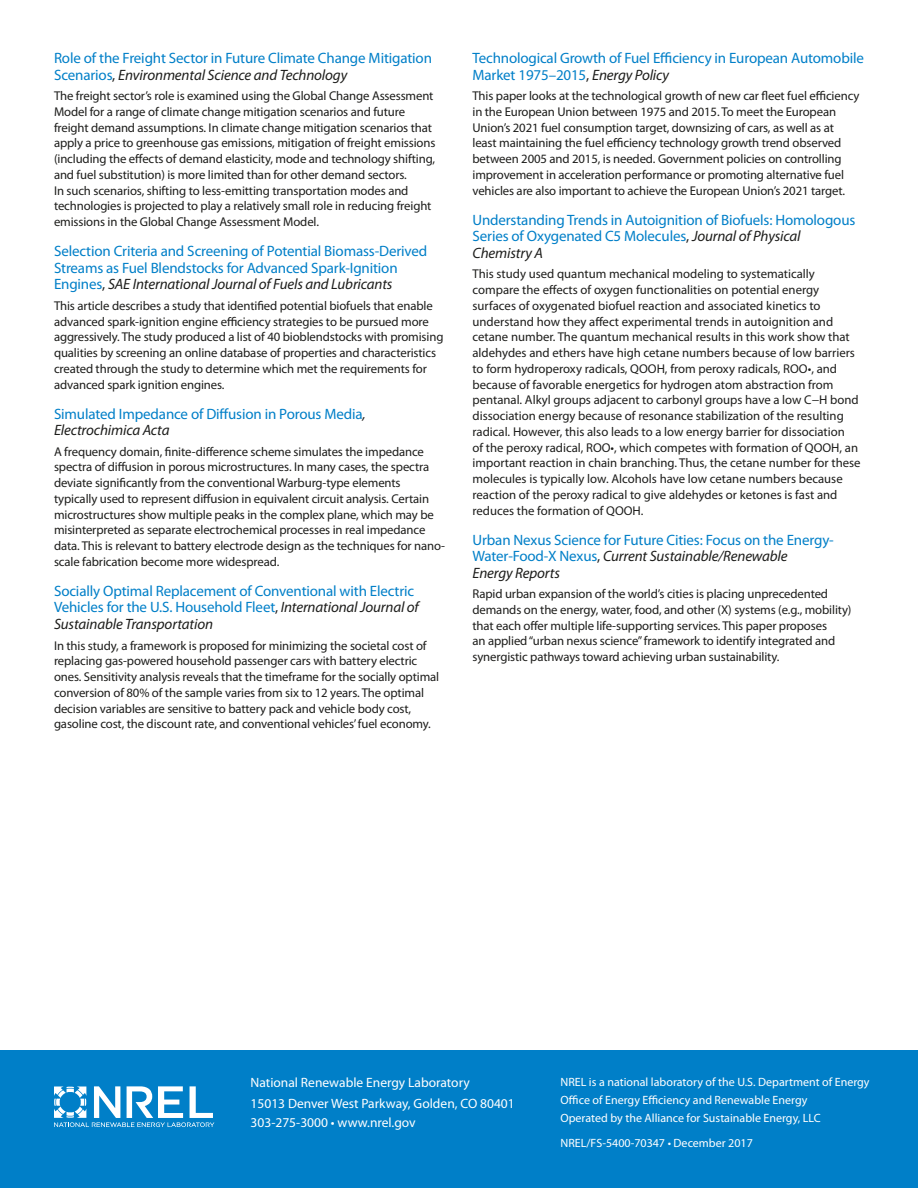
<style>
.page{position:relative;width:918px;height:1188px;background:#fff}
.page>*{position:absolute;margin:0;border:0;box-sizing:border-box;transform-origin:0 0}
.journal-title{font:15px/16.5px "Myriad Pro";letter-spacing:-.01em;color:#007fc8}
.boilerplate{font:13.5px/19.5px "Myriad Pro";color:#fff}
.body{font:12.75px/15.8px "Myriad Pro";letter-spacing:-.01em;color:#1d1d1b}
.boilerplate-2{font:12px/18px "Myriad Pro";color:#fff}
.s1{color:#1d1d1b}
.s2{font-style:italic;color:#1d1d1b}
</style>
<div class="page">
<div style="left:0;top:1051px;width:918px;height:137px;background:#007fc8"></div>
<svg style="left:54px;top:1086px;width:160px;height:41px"></svg>
<p class="journal-title" style="left:54px;top:50px;width:380px">Role of the Freight Sector in Future Climate Change Mitigation<br>Scenarios<span class="s1">,</span> <span class="s2">Environmental Science and Technology</span></p>
<p class="body" style="left:54px;top:88px;width:383px">The freight sector’s role is examined using the Global Change Assessment Model for a range of climate change mitigation scenarios and future freight demand assumptions. In climate change mitigation scenarios that apply a price to greenhouse gas emissions, mitigation of freight emissions (including the effects of demand elasticity, mode and technology shifting, and fuel substitution) is more limited than for other demand sectors.<br>In such scenarios, shifting to less-emitting transportation modes and technologies is projected to play a relatively small role in reducing freight emissions in the Global Change Assessment Model.</p>
<p class="journal-title" style="left:54px;top:243px;width:375px">Selection Criteria and Screening of Potential Biomass-Derived<br>Streams as Fuel Blendstocks for Advanced Spark-Ignition<br>Engines<span class="s1">,</span> <span class="s2">SAE International Journal of Fuels and Lubricants</span></p>
<p class="body" style="left:54px;top:297px;width:391px">This article describes a study that identified potential biofuels that enable advanced spark-ignition engine efficiency strategies to be pursued more aggressively. The study produced a list of 40 bioblendstocks with promising qualities by screening an online database of properties and characteristics created through the study to determine which met the requirements for advanced spark ignition engines.</p>
<p class="journal-title" style="left:54px;top:405px;width:313px">Simulated Impedance of Diffusion in Porous Media<span class="s2">,<br>Electrochimica Acta</span></p>
<p class="body" style="left:54px;top:443px;width:393px">A frequency domain, finite-difference scheme simulates the impedance spectra of diffusion in porous microstructures. In many cases, the spectra deviate significantly from the conventional Warburg-type elements typically used to represent diffusion in equivalent circuit analysis. Certain microstructures show multiple peaks in the complex plane, which may be misinterpreted as separate electrochemical processes in real impedance data. This is relevant to battery electrode design as the techniques for nano&shy;scale fabrication become more widespread.</p>
<p class="journal-title" style="left:54px;top:582px;width:366px">Socially Optimal Replacement of Conventional with Electric<br>Vehicles for the U.S. Household Fleet<span class="s1">,</span> <span class="s2">International Journal of<br>Sustainable Transportation</span></p>
<p class="body" style="left:54px;top:637px;width:387px">In this study, a framework is proposed for minimizing the societal cost of replacing gas-powered household passenger cars with battery electric ones. Sensitivity analysis reveals that the timeframe for the socially optimal conversion of 80% of the sample varies from six to 12 years. The optimal decision variables are sensitive to battery pack and vehicle body cost, gasoline cost, the discount rate, and conventional vehicles’ fuel economy.</p>
<p class="journal-title" style="left:472px;top:50px;width:393px">Technological Growth of Fuel Efficiency in European Automobile<br>Market 1975–2015<span class="s1">,</span> <span class="s2">Energy Policy</span></p>
<p class="body" style="left:472px;top:88px;width:389px">This paper looks at the technological growth of new car fleet fuel efficiency in the European Union between 1975 and 2015. To meet the European Union’s 2021 fuel consumption target, downsizing of cars, as well as at least maintaining the fuel efficiency technology growth trend observed between 2005 and 2015, is needed. Government policies on controlling improvement in acceleration performance or promoting alternative fuel vehicles are also important to achieve the European Union’s 2021 target.</p>
<p class="journal-title" style="left:472px;top:211px;width:384px">Understanding Trends in Autoignition of Biofuels: Homologous<br>Series of Oxygenated C5 Molecules<span class="s1">,</span> <span class="s2">Journal of Physical<br>Chemistry A</span></p>
<p class="body" style="left:472px;top:266px;width:390px">This study used quantum mechanical modeling to systematically compare the effects of oxygen functionalities on potential energy surfaces of oxygenated biofuel reaction and associated kinetics to understand how they affect experimental trends in autoignition and cetane number. The quantum mechanical results in this work show that aldehydes and ethers have high cetane numbers because of low barriers to form hydroperoxy radicals, QOOH, from peroxy radicals, ROO•, and because of favorable energetics for hydrogen atom abstraction from pentanal. Alkyl groups adjacent to carbonyl groups have a low C−H bond dissociation energy because of resonance stabilization of the resulting radical. However, this also leads to a low energy barrier for dissociation<br>of the peroxy radical, ROO•, which competes with formation of QOOH, an important reaction in chain branching. Thus, the cetane number for these molecules is typically low. Alcohols have low cetane numbers because reaction of the peroxy radical to give aldehydes or ketones is fast and reduces the formation of QOOH.</p>
<p class="journal-title" style="left:472px;top:531px;width:363px">Urban Nexus Science for Future Cities: Focus on the Energy-<br>Water-Food-X Nexus<span class="s1">,</span> <span class="s2">Current Sustainable/Renewable<br>Energy Reports</span></p>
<p class="body" style="left:472px;top:586px;width:381px">Rapid urban expansion of the world’s cities is placing unprecedented demands on the energy, water, food, and other (X) systems (e.g., mobility) that each offer multiple life-supporting services. This paper proposes<br>an applied “urban nexus science” framework to identify integrated and synergistic pathways toward achieving urban sustainability.</p>
<p class="boilerplate" style="left:251px;top:1072px;width:221px">National Renewable Energy Laboratory</p>
<p class="boilerplate" style="left:251px;top:1093px;width:266px">15013 Denver West Parkway, Golden, CO 80401<br>303-275-3000 • www.nrel.gov</p>
<p class="boilerplate-2" style="left:561px;top:1073px;width:311px">NREL is a national laboratory of the U.S. Department of Energy<br>Office of Energy Efficiency and Renewable Energy<br>Operated by the Alliance for Sustainable Energy, LLC</p>
<p class="boilerplate-2" style="left:561px;top:1133px;width:194px">NREL/FS-5400-70347 • December 2017</p>
</div>
